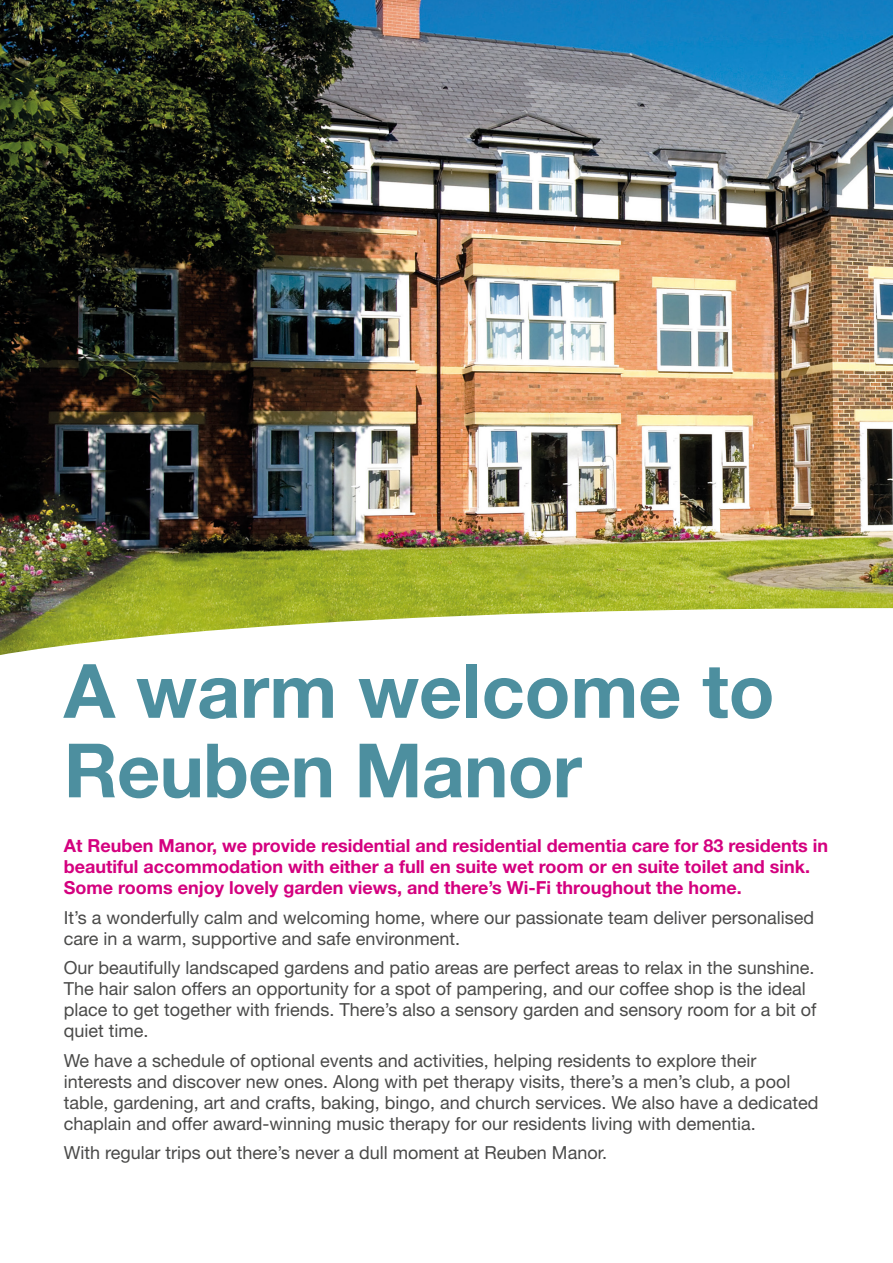
<style>
.page{position:relative;width:893px;height:1263px;background:#fff}
.page>*{position:absolute;margin:0;border:0;box-sizing:border-box;transform-origin:0 0}
.t1{font:700 75px/79.5px "Helvetica Neue";color:#4d8f9f}
.t2{font:18px/21px "Helvetica Neue";color:#4a4a49}
.t3{font:700 18px/21px "Helvetica Neue";color:#d4007f}
</style>
<div class="page">
<img style="left:0;top:0;width:893px;height:608px">
<svg style="left:0;top:608px;width:893px;height:47px"></svg>
<p class="t1" style="left:64px;top:650px;width:712px">A warm welcome to<br>Reuben Manor</p>
<p class="t3" style="left:64px;top:835px;width:766px">At Reuben Manor, we provide residential and residential dementia care for 83 residents in beautiful accommodation with either a full en suite wet room or en suite toilet and sink.<br>Some rooms enjoy lovely garden views, and there’s Wi-Fi throughout the home.</p>
<p class="t2" style="left:64px;top:907px;width:752px">It’s a wonderfully calm and welcoming home, where our passionate team deliver personalised care in a warm, supportive and safe environment.</p>
<p class="t2" style="left:64px;top:957px;width:754px">Our beautifully landscaped gardens and patio areas are perfect areas to relax in the sunshine.<br>The hair salon offers an opportunity for a spot of pampering, and our coffee shop is the ideal place to get together with friends. There’s also a sensory garden and sensory room for a bit of quiet time.</p>
<p class="t2" style="left:64px;top:1050px;width:756px">We have a schedule of optional events and activities, helping residents to explore their interests and discover new ones. Along with pet therapy visits, there’s a men’s club, a pool table, gardening, art and crafts, baking, bingo, and church services. We also have a dedicated chaplain and offer award-winning music therapy for our residents living with dementia.</p>
<p class="t2" style="left:64px;top:1142px;width:545px">With regular trips out there’s never a dull moment at Reuben Manor.</p>
</div>
